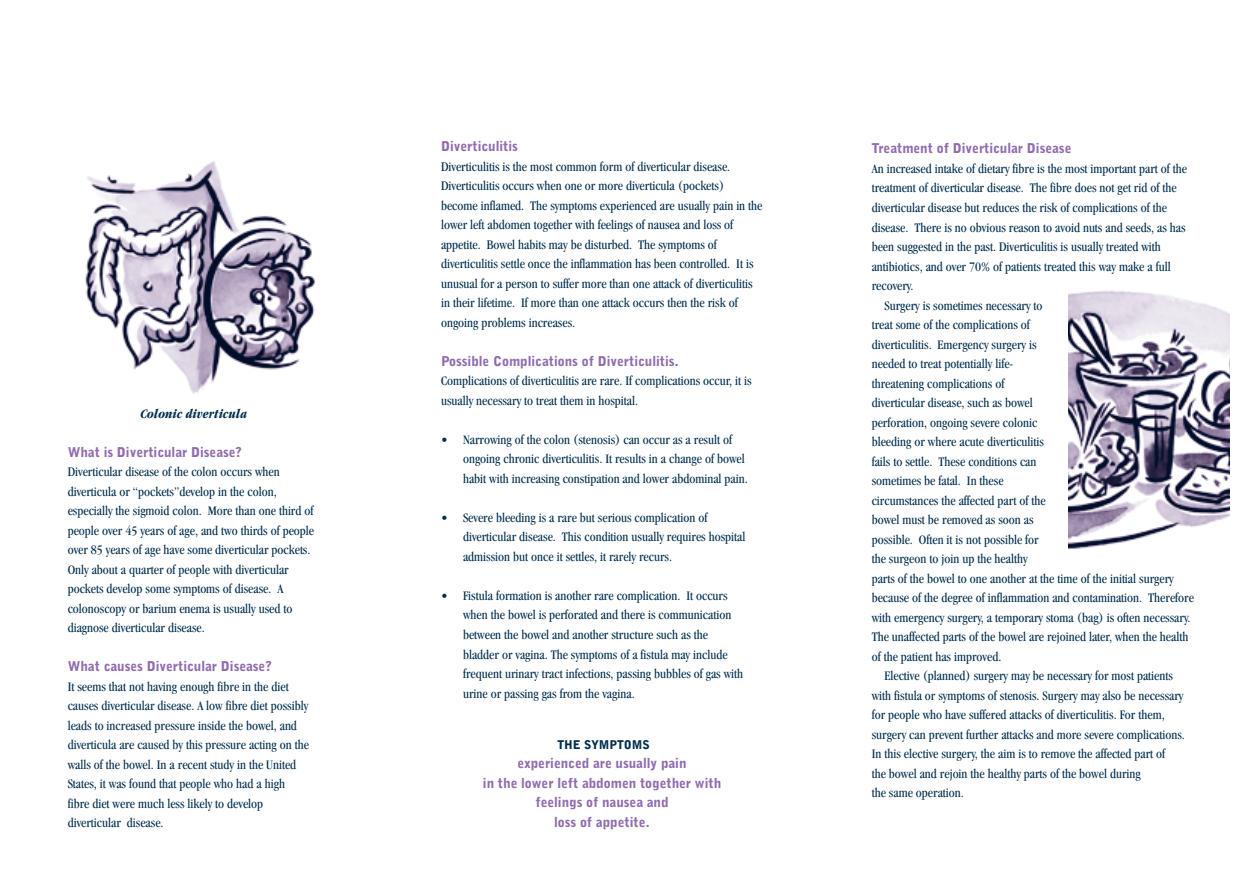
<style>
.page{position:relative;width:1254px;height:893px;background:#fff}
.page>*{position:absolute;margin:0;border:0;box-sizing:border-box;transform-origin:0 0}
.t1{font:condensed 13.5px/19.5px "Garamond";color:#002e4f}
.t2{font:13.5px/19.5px "Bell Gothic Black";color:#916caf;text-align:center}
.t3{font:italic 700 condensed 13.5px "Garamond";color:#002e4f}
.t4{font:12px "Bell Gothic Black";color:#002e4f}
</style>
<div class="page">
<img style="left:85px;top:161px;width:230px;height:233px">
<img style="left:1068px;top:291px;width:162px;height:259px">
<p class="t3" style="left:140px;top:408px;width:108px">Colonic diverticula</p>
<p class="t2" style="left:68px;top:443px;width:176px">What is Diverticular Disease?</p>
<p class="t1" style="left:68px;top:463px;width:248px">Diverticular disease of the colon occurs when diverticula or “pockets”develop in the colon, especially the sigmoid colon. More than one third of people over 45 years of age, and two thirds of people over 85 years of age have some diverticular pockets.<br>Only about a quarter of people with diverticular pockets develop some symptoms of disease. A colonoscopy or barium enema is usually used to diagnose diverticular disease.</p>
<p class="t2" style="left:68px;top:657px;width:205px">What causes Diverticular Disease?</p>
<p class="t1" style="left:68px;top:677px;width:243px">It seems that not having enough fibre in the diet causes diverticular disease. A low fibre diet possibly leads to increased pressure inside the bowel, and diverticula are caused by this pressure acting on the walls of the bowel. In a recent study in the United States, it was found that people who had a high fibre diet were much less likely to develop diverticular disease.</p>
<p class="t2" style="left:441px;top:138px;width:78px">Diverticulitis</p>
<p class="t1" style="left:441px;top:158px;width:323px">Diverticulitis is the most common form of diverticular disease.<br>Diverticulitis occurs when one or more diverticula (pockets) become inflamed. The symptoms experienced are usually pain in the lower left abdomen together with feelings of nausea and loss of appetite. Bowel habits may be disturbed. The symptoms of diverticulitis settle once the inflammation has been controlled. It is unusual for a person to suffer more than one attack of diverticulitis in their lifetime. If more than one attack occurs then the risk of ongoing problems increases.</p>
<p class="t2" style="left:441px;top:352px;width:240px">Possible Complications of Diverticulitis.</p>
<p class="t1" style="left:441px;top:372px;width:312px">Complications of diverticulitis are rare. If complications occur, it is usually necessary to treat them in hospital.</p>
<p class="t1" style="left:463px;top:431px;width:286px;text-indent:-22px">• Narrowing of the colon (stenosis) can occur as a result of ongoing chronic diverticulitis. It results in a change of bowel habit with increasing constipation and lower abdominal pain.</p>
<p class="t1" style="left:463px;top:509px;width:284px;text-indent:-22px">• Severe bleeding is a rare but serious complication of diverticular disease. This condition usually requires hospital admission but once it settles, it rarely recurs.</p>
<p class="t1" style="left:463px;top:587px;width:282px;text-indent:-22px">• Fistula formation is another rare complication. It occurs when the bowel is perforated and there is communication between the bowel and another structure such as the bladder or vagina. The symptoms of a fistula may include frequent urinary tract infections, passing bubbles of gas with urine or passing gas from the vagina.</p>
<p class="t4" style="left:558px;top:739px;width:94px">THE SYMPTOMS</p>
<p class="t2" style="left:483px;top:754px;width:240px">experienced are usually pain<br>in the lower left abdomen together with feelings of nausea and<br>loss of appetite.</p>
<p class="t2" style="left:872px;top:140px;width:201px">Treatment of Diverticular Disease</p>
<p class="t1" style="left:872px;top:160px;width:317px">An increased intake of dietary fibre is the most important part of the</p>
<p class="t1" style="left:872px;top:179px;width:306px">treatment of diverticular disease. The fibre does not get rid of the</p>
<p class="t1" style="left:872px;top:199px;width:297px">diverticular disease but reduces the risk of complications of the</p>
<p class="t1" style="left:872px;top:218px;width:315px">disease. There is no obvious reason to avoid nuts and seeds, as has</p>
<p class="t1" style="left:872px;top:238px;width:291px">been suggested in the past. Diverticulitis is usually treated with</p>
<p class="t1" style="left:872px;top:257px;width:300px">antibiotics, and over 70% of patients treated this way make a full</p>
<p class="t1" style="left:872px;top:277px;width:43px">recovery.</p>
<p class="t1" style="left:884px;top:296px;width:160px">Surgery is sometimes necessary to</p>
<p class="t1" style="left:872px;top:316px;width:160px">treat some of the complications of</p>
<p class="t1" style="left:872px;top:335px;width:166px">diverticulitis. Emergency surgery is</p>
<p class="t1" style="left:872px;top:355px;width:143px">needed to treat potentially life-</p>
<p class="t1" style="left:872px;top:374px;width:134px">threatening complications of</p>
<p class="t1" style="left:872px;top:394px;width:163px">diverticular disease, such as bowel</p>
<p class="t1" style="left:872px;top:413px;width:167px">perforation, ongoing severe colonic</p>
<p class="t1" style="left:872px;top:433px;width:174px">bleeding or where acute diverticulitis</p>
<p class="t1" style="left:872px;top:452px;width:166px">fails to settle. These conditions can</p>
<p class="t1" style="left:872px;top:472px;width:133px">sometimes be fatal. In these</p>
<p class="t1" style="left:872px;top:491px;width:175px">circumstances the affected part of the</p>
<p class="t1" style="left:872px;top:511px;width:163px">bowel must be removed as soon as</p>
<p class="t1" style="left:872px;top:530px;width:169px">possible. Often it is not possible for</p>
<p class="t1" style="left:872px;top:550px;width:157px">the surgeon to join up the healthy</p>
<p class="t1" style="left:872px;top:569px;width:303px">parts of the bowel to one another at the time of the initial surgery</p>
<p class="t1" style="left:872px;top:589px;width:324px">because of the degree of inflammation and contamination. Therefore</p>
<p class="t1" style="left:872px;top:608px;width:320px">with emergency surgery, a temporary stoma (bag) is often necessary.</p>
<p class="t1" style="left:872px;top:628px;width:318px">The unaffected parts of the bowel are rejoined later, when the health</p>
<p class="t1" style="left:872px;top:647px;width:131px">of the patient has improved.</p>
<p class="t1" style="left:884px;top:667px;width:290px">Elective (planned) surgery may be necessary for most patients</p>
<p class="t1" style="left:872px;top:686px;width:313px">with fistula or symptoms of stenosis. Surgery may also be necessary</p>
<p class="t1" style="left:872px;top:706px;width:294px">for people who have suffered attacks of diverticulitis. For them,</p>
<p class="t1" style="left:872px;top:725px;width:315px">surgery can prevent further attacks and more severe complications.</p>
<p class="t1" style="left:872px;top:745px;width:295px">In this elective surgery, the aim is to remove the affected part of</p>
<p class="t1" style="left:872px;top:764px;width:271px">the bowel and rejoin the healthy parts of the bowel during</p>
<p class="t1" style="left:872px;top:784px;width:94px">the same operation.</p>
</div>
